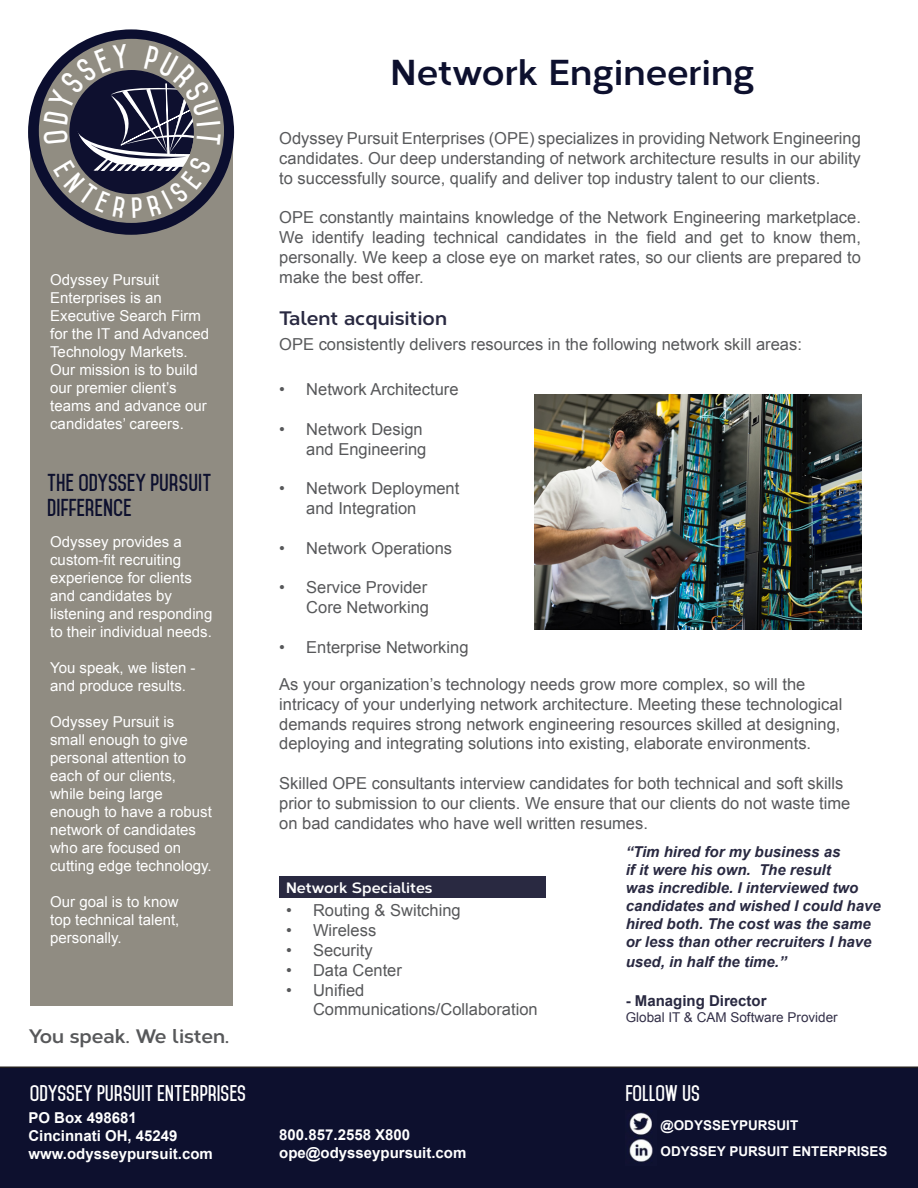
<style>
.page{position:relative;width:918px;height:1188px;background:#fff}
.page>*{position:absolute;margin:0;border:0;box-sizing:border-box;transform-origin:0 0}
.t1{font:700 36px "Corbert";color:#0d102e}
.t2{font:700 21px/25.2px "Mohave";color:#0d102e}
.t3{font:700 19.5px "Mohave";color:#fff}
.t4{font:700 19.5px "Corbert";color:#57585a}
.t5{font:700 19.5px "Corbert";color:#292941}
.t6{font:16.5px/19.8px "Arial";color:#57585a}
.t7{font:16.5px/19.8px "Arial";color:#58595b;text-align:justify}
.t8{font:15px/18px "Arial";color:#fff}
.t9{font:italic 700 15px/18px "Arial";color:#292941}
.t10{font:700 15px/18px "Arial";color:#fff}
.t11{font:700 15px "Corbert";color:#fff}
.t12{font:700 15px "Arial";color:#292941}
.t13{font:700 13.5px/25.2px "Arial";color:#fff}
.t14{font:13.5px "Arial";color:#333048}
</style>
<div class="page">
<div style="left:0;top:1067px;width:918px;height:121px;background:#0d102e"></div>
<div style="left:30px;top:131px;width:203px;height:875px;background:#908c82"></div>
<img style="left:534px;top:395px;width:327px;height:234px">
<div style="left:279px;top:876px;width:266px;height:22px;background:#292941"></div>
<img style="left:626px;top:1111px;width:30px;height:55px">
<svg style="left:28px;top:29px;width:206px;height:206px"></svg>
<p class="t8" style="left:50px;top:271px;width:160px">Odyssey Pursuit<br>Enterprises is an<br>Executive Search Firm for the IT and Advanced<br>Technology Markets.<br>Our mission is to build our premier client’s teams and advance our candidates’ careers.</p>
<p class="t2" style="left:47px;top:471px;width:166px">THE ODYSSEY PURSUIT<br>DIFFERENCE</p>
<p class="t8" style="left:50px;top:533px;width:164px">Odyssey provides a custom-fit recruiting experience for clients and candidates by listening and responding to their individual needs.</p>
<p class="t8" style="left:50px;top:659px;width:147px">You speak, we listen - and produce results.</p>
<p class="t8" style="left:50px;top:713px;width:163px">Odyssey Pursuit is small enough to give personal attention to each of our clients, while being large enough to have a robust network of candidates who are focused on cutting edge technology.</p>
<p class="t8" style="left:50px;top:893px;width:131px;text-align:justify">Our goal is to know top technical talent, personally.</p>
<p class="t4" style="left:28px;top:1021px;width:202px">You speak. We listen.</p>
<p class="t3" style="left:30px;top:1081px;width:218px">ODYSSEY PURSUIT ENTERPRISES</p>
<p class="t10" style="left:28px;top:1109px;width:110px">PO Box 498681</p>
<p class="t10" style="left:28px;top:1127px;width:186px">Cincinnati OH, 45249 www.odysseypursuit.com</p>
<p class="t1" style="left:391px;top:44px;width:366px">Network Engineering</p>
<p class="t7" style="left:279px;top:129px;width:583px">Odyssey Pursuit Enterprises (OPE) specializes in providing Network Engineering candidates. Our deep understanding of network architecture results in our ability to successfully source, qualify and deliver top industry talent to our clients.</p>
<p class="t7" style="left:279px;top:208px;width:583px">OPE constantly maintains knowledge of the Network Engineering marketplace.<br>We identify leading technical candidates in the field and get to know them, personally. We keep a close eye on market rates, so our clients are prepared to make the best offer.</p>
<p class="t5" style="left:279px;top:303px;width:169px">Talent acquisition</p>
<p class="t7" style="left:279px;top:335px;width:524px">OPE consistently delivers resources in the following network skill areas:</p>
<p class="t6" style="left:279px;top:380px;width:181px">• Network Architecture</p>
<p class="t6" style="left:279px;top:419px;width:149px;text-align:right">• Network Design and Engineering</p>
<p class="t6" style="left:306px;top:479px;width:155px;text-indent:-27px">• Network Deployment and Integration</p>
<p class="t6" style="left:279px;top:538px;width:174px">• Network Operations</p>
<p class="t6" style="left:279px;top:578px;width:151px;text-align:right">• Service Provider<br>Core Networking</p>
<p class="t6" style="left:279px;top:637px;width:191px">• Enterprise Networking</p>
<p class="t6" style="left:279px;top:674px;width:565px">As your organization’s technology needs grow more complex, so will the intricacy of your underlying network architecture. Meeting these technological demands requires strong network engineering resources skilled at designing, deploying and integrating solutions into existing, elaborate environments.</p>
<p class="t6" style="left:279px;top:773px;width:573px">Skilled OPE consultants interview candidates for both technical and soft skills prior to submission to our clients. We ensure that our clients do not waste time on bad candidates who have well written resumes.</p>
<p class="t11" style="left:286px;top:876px;width:148px">Network Specialites</p>
<p class="t6" style="left:286px;top:901px;width:176px">• Routing &amp; Switching</p>
<p class="t6" style="left:286px;top:921px;width:92px">• Wireless</p>
<p class="t6" style="left:286px;top:940px;width:88px">• Security</p>
<p class="t6" style="left:286px;top:960px;width:117px">• Data Center</p>
<p class="t6" style="left:313px;top:980px;width:226px;text-indent:-27px">• Unified<br>Communications/Collaboration</p>
<p class="t10" style="left:279px;top:1127px;width:189px">800.857.2558 X800 ope@odysseypursuit.com</p>
<p class="t9" style="left:626px;top:843px;width:257px">“Tim hired for my business as<br>if it were his own. The result<br>was incredible. I interviewed two candidates and wished I could have hired both. The cost was the same or less than other recruiters I have</p>
<p class="t9" style="left:626px;top:953px;width:162px">used, in half the time.”</p>
<p class="t12" style="left:626px;top:991px;width:142px">- Managing Director</p>
<p class="t14" style="left:626px;top:1009px;width:214px">Global IT &amp; CAM Software Provider</p>
<p class="t3" style="left:625px;top:1082px;width:76px">FOLLOW US</p>
<p class="t13" style="left:661px;top:1114px;width:229px">@ODYSSEYPURSUIT<br>ODYSSEY PURSUIT ENTERPRISES</p>
</div>
